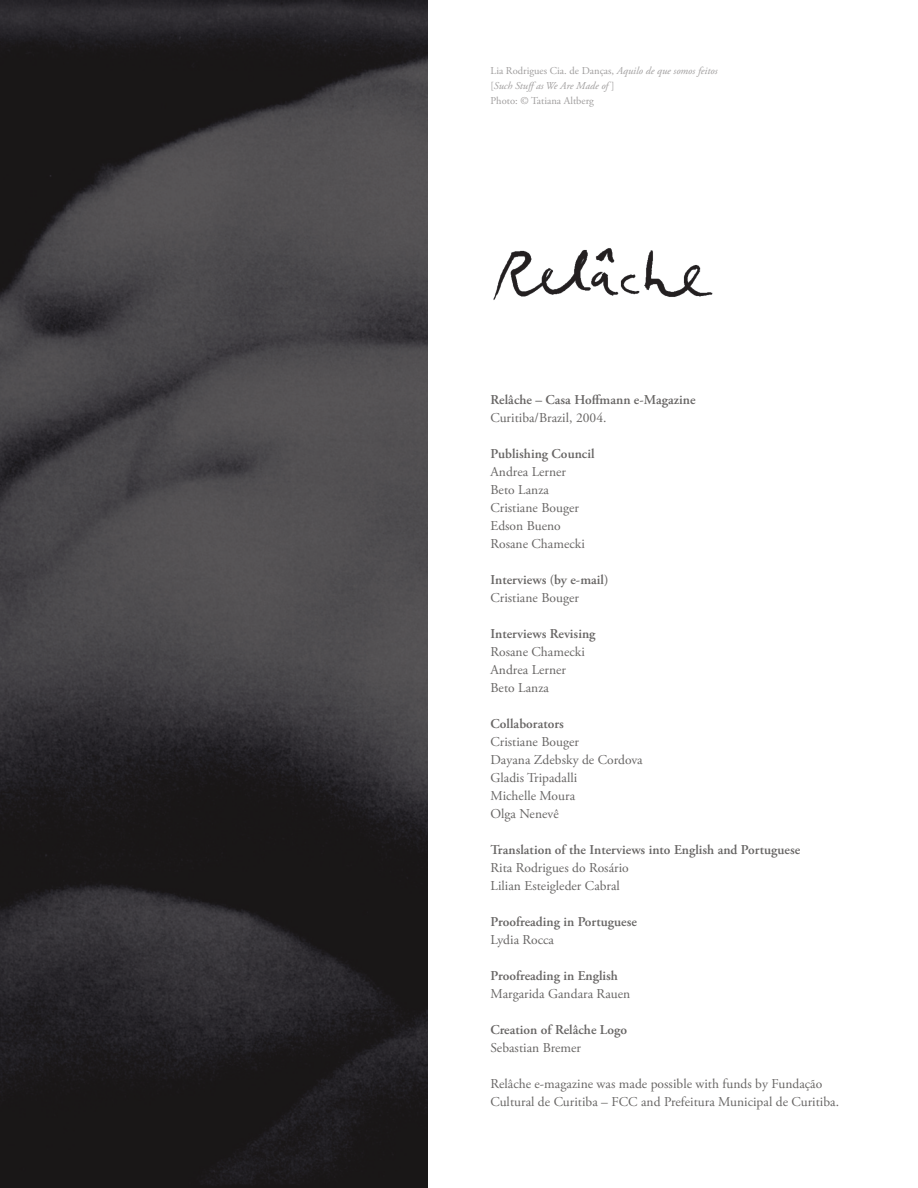
<style>
.page{position:relative;width:918px;height:1188px;background:#fff}
.page>*{position:absolute;margin:0;border:0;box-sizing:border-box;transform-origin:0 0}
.t1{font:13.5px/18px "Adobe Garamond Pro";letter-spacing:.005em;color:#676564}
.t2{font:600 13.5px "Adobe Garamond Pro";letter-spacing:.005em;color:#676564}
.t3{font:10.5px/15px "Adobe Garamond Pro";letter-spacing:.005em;color:#9f9d9d}
.s1{font-style:italic}
</style>
<div class="page">
<svg style="left:0;top:0;width:428px;height:1188px;background:#353335"></svg>
<img style="left:493px;top:248px;width:220px;height:52px">
<p class="t3" style="left:490px;top:63px;width:229px">Lia Rodrigues Cia. de Danças, <span class="s1">Aquilo de que somos feitos </span>[<span class="s1">Such Stuffas We Are Made of</span> ]<br>Photo: © Tatiana Altberg</p>
<p class="t2" style="left:490px;top:392px;width:207px">Relâche – Casa Hoffmann e-Magazine</p>
<p class="t1" style="left:490px;top:409px;width:118px">Curitiba/Brazil, 2004.</p>
<p class="t2" style="left:490px;top:446px;width:106px">Publishing Council</p>
<p class="t1" style="left:490px;top:463px;width:96px">Andrea Lerner<br>Beto Lanza<br>Cristiane Bouger<br>Edson Bueno<br>Rosane Chamecki</p>
<p class="t2" style="left:490px;top:572px;width:119px">Interviews (by e-mail)</p>
<p class="t1" style="left:490px;top:589px;width:90px">Cristiane Bouger</p>
<p class="t2" style="left:490px;top:626px;width:107px">Interviews Revising</p>
<p class="t1" style="left:490px;top:643px;width:96px">Rosane Chamecki<br>Andrea Lerner<br>Beto Lanza</p>
<p class="t2" style="left:490px;top:716px;width:75px">Collaborators</p>
<p class="t1" style="left:490px;top:733px;width:154px">Cristiane Bouger<br>Dayana Zdebsky de Cordova<br>Gladis Tripadalli<br>Michelle Moura<br>Olga Nenevê</p>
<p class="t2" style="left:490px;top:842px;width:311px">Translation of the Interviews into English and Portuguese</p>
<p class="t1" style="left:490px;top:859px;width:140px">Rita Rodrigues do Rosário<br>Lilian Esteigleder Cabral</p>
<p class="t2" style="left:490px;top:914px;width:148px">Proofreading in Portuguese</p>
<p class="t1" style="left:490px;top:931px;width:65px">Lydia Rocca</p>
<p class="t2" style="left:490px;top:968px;width:129px">Proofreading in English</p>
<p class="t1" style="left:490px;top:985px;width:141px">Margarida Gandara Rauen</p>
<p class="t2" style="left:490px;top:1022px;width:138px">Creation of Relâche Logo</p>
<p class="t1" style="left:490px;top:1039px;width:92px">Sebastian Bremer</p>
<p class="t1" style="left:490px;top:1075px;width:350px">Relâche e-magazine was made possible with funds by Fundação<br>Cultural de Curitiba – FCC and Prefeitura Municipal de Curitiba.</p>
</div>
